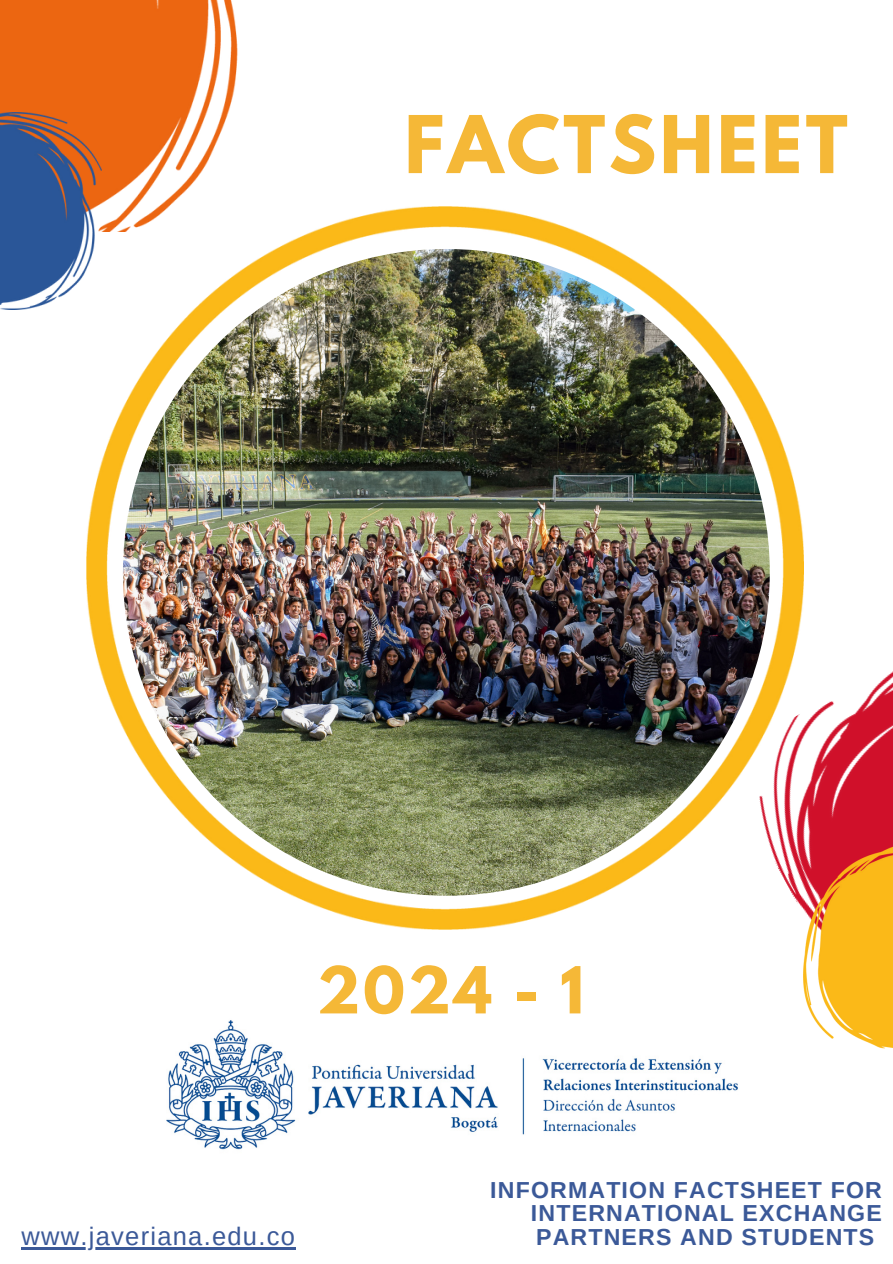
<style>
.page{position:relative;width:893px;height:1264px;background:#fff}
.page>*{position:absolute;margin:0;border:0;box-sizing:border-box;transform-origin:0 0}
.t1{font:700 70.5px "League Spartan";letter-spacing:.05em;color:#f5b837}
.t2{font:700 57.3px "League Spartan";color:#f5b837}
.t3{font:25.5px "Arimo";letter-spacing:.05em;color:#3b5998}
.t4{font:700 23.1px/23.5px "Arimo";letter-spacing:.05em;color:#3b5998;text-align:justify}
</style>
<div class="page">
<img style="left:166px;top:1020px;width:572px;height:130px">
<img style="left:0;top:0;width:238px;height:207px">
<img style="left:718px;top:672px;width:174px;height:382px">
<img style="left:0;top:113px;width:101px;height:196px">
<img style="left:803px;top:841px;width:89px;height:213px">
<img style="left:86px;top:207px;width:717px;height:723px">
<hr style="left:21px;top:1247px;width:275px;height:2px;background:#3b5998">
<p class="t1" style="left:404px;top:110px;width:445px">FACTSHEET</p>
<p class="t2" style="left:317px;top:961px;width:268px">2024 - 1</p>
<p class="t3" style="left:21px;top:1221px;width:275px">www.javeriana.edu.co</p>
<p class="t4" style="left:531px;top:1177px;width:352px;text-indent:-41px">INFORMATION FACTSHEET FOR INTERNATIONAL EXCHANGE PARTNERS AND STUDENTS</p>
</div>
